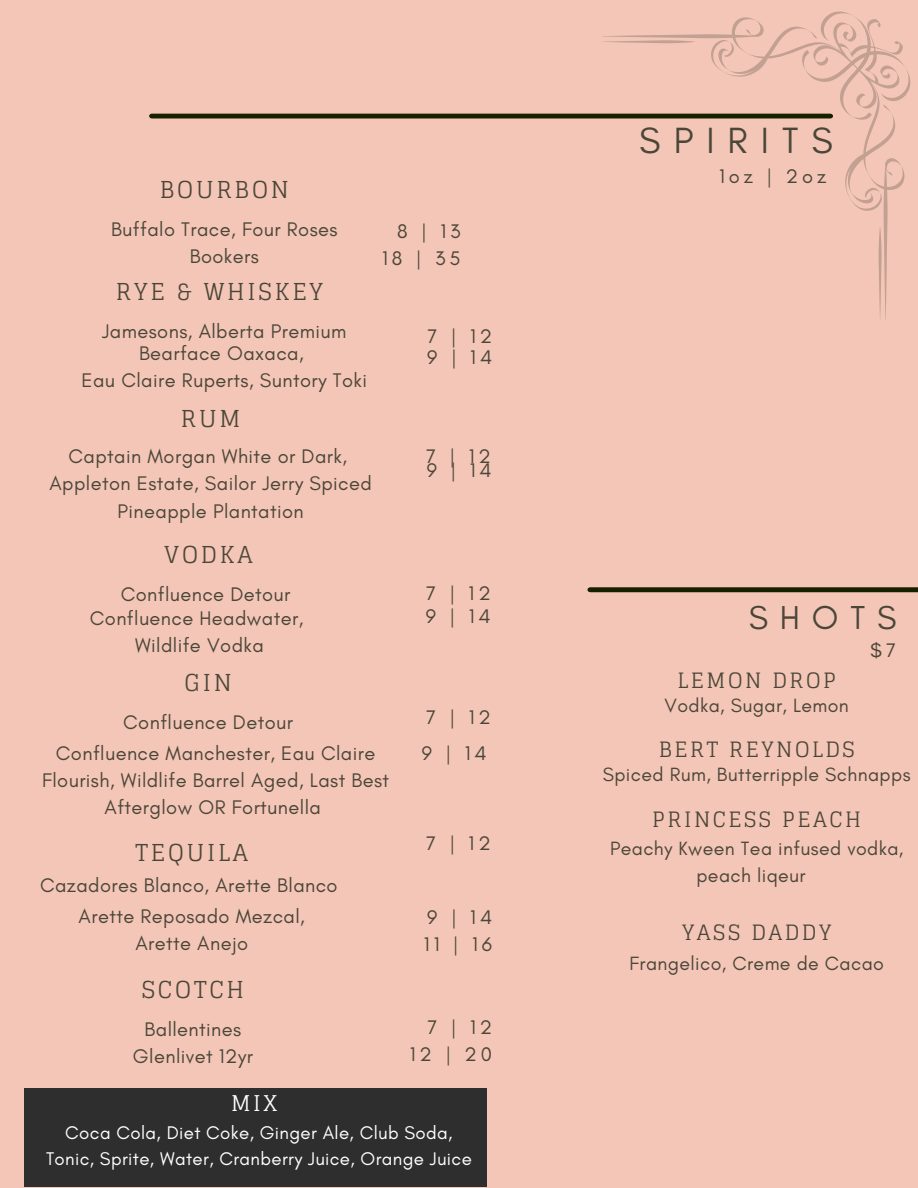
<style>
.page{position:relative;width:918px;height:1188px;background:#f4c6b8}
.page>*{position:absolute;margin:0;border:0;box-sizing:border-box;transform-origin:0 0}
.t1{font:37.2px "Glacial Indifference";letter-spacing:.35em;color:#4b4738}
.t2{font:33.75px "Glacial Indifference";letter-spacing:.35em;color:#4b4738}
.t3{font:23.4px "Glegoo";letter-spacing:.12em;color:#4b4738}
.t4{font:21.75px "Glegoo";color:#fff}
.t5{font:21.15px "Glegoo";letter-spacing:.12em;color:#4b4738}
.t6{font:20.1px/27px "Glacial Indifference";letter-spacing:.02em;color:#4b4738;text-align:center}
.t7{font:19.5px/26.5px "Glacial Indifference";letter-spacing:.02em;color:#4b4738;text-align:center}
.t8{font:18.75px/25.8px "Glacial Indifference";letter-spacing:.02em;color:#fff;text-align:center}
</style>
<div class="page">
<div style="left:152px;top:113px;width:678px;height:6px;background:#172100"></div>
<div style="left:24px;top:1088px;width:463px;height:99px;background:#2e2e2e"></div>
<svg style="left:602px;top:11px;width:308px;height:309px"></svg>
<svg style="left:602px;top:40px;width:93px;height:3px"></svg>
<svg style="left:879px;top:227px;width:3px;height:93px"></svg>
<div style="left:590px;top:587px;width:328px;height:5px;background:#172100"></div>
<p class="t3" style="left:160px;top:176px;width:131px">BOURBON</p>
<p class="t6" style="left:111px;top:216px;width:228px">Buffalo Trace, Four Roses<br>Bookers</p>
<p class="t6" style="left:382px;top:217px;width:80px;text-align:right">8|13<br>18 | 35</p>
<p class="t3" style="left:116px;top:278px;width:209px">RYE &amp; WHISKEY</p>
<p class="t6" style="left:102px;top:318px;width:246px">Jamesons, Alberta Premium</p>
<p class="t6" style="left:428px;top:322px;width:66px">7|12</p>
<p class="t6" style="left:82px;top:340px;width:287px">Bearface Oaxaca,<br>Eau Claire Ruperts, Suntory Toki</p>
<p class="t6" style="left:427px;top:344px;width:66px">9|14</p>
<p class="t3" style="left:181px;top:405px;width:61px">RUM</p>
<p class="t6" style="left:50px;top:442px;width:324px">Captain Morgan White or Dark,<br>Appleton Estate, Sailor Jerry Spiced</p>
<p class="t6" style="left:426px;top:442px;width:66px">7|12</p>
<p class="t6" style="left:118px;top:498px;width:188px">Pineapple Plantation</p>
<p class="t6" style="left:427px;top:457px;width:66px">9|14</p>
<p class="t3" style="left:164px;top:541px;width:90px">VODKA</p>
<p class="t6" style="left:121px;top:581px;width:171px">Confluence Detour</p>
<p class="t6" style="left:426px;top:579px;width:66px">7|12</p>
<p class="t6" style="left:90px;top:605px;width:215px">Confluence Headwater,<br>Wildlife Vodka</p>
<p class="t6" style="left:426px;top:602px;width:66px">9|14</p>
<p class="t3" style="left:184px;top:669px;width:49px">GIN</p>
<p class="t6" style="left:123px;top:709px;width:171px">Confluence Detour</p>
<p class="t6" style="left:426px;top:703px;width:66px">7|12</p>
<p class="t6" style="left:42px;top:740px;width:349px">Confluence Manchester, Eau Claire<br>Flourish, Wildlife Barrel Aged, Last Best<br>Afterglow OR Fortunella</p>
<p class="t6" style="left:422px;top:740px;width:66px">9|14</p>
<p class="t3" style="left:136px;top:839px;width:114px">TEQUILA</p>
<p class="t6" style="left:40px;top:872px;width:299px">Cazadores Blanco, Arette Blanco</p>
<p class="t6" style="left:426px;top:829px;width:66px">7|12</p>
<p class="t6" style="left:79px;top:903px;width:228px">Arette Reposado Mezcal,<br>Arette Anejo</p>
<p class="t6" style="left:424px;top:904px;width:70px;text-align:left">9|14<br>11 | 16</p>
<p class="t3" style="left:142px;top:976px;width:104px">SCOTCH</p>
<p class="t6" style="left:133px;top:1016px;width:121px">Ballentines<br>Glenlivet 12yr</p>
<p class="t6" style="left:410px;top:1013px;width:84px;text-align:right">7|12<br>12 | 20</p>
<p class="t4" style="left:231px;top:1091px;width:48px">MIX</p>
<p class="t8" style="left:46px;top:1120px;width:427px">Coca Cola, Diet Coke, Ginger Ale, Club Soda,<br>Tonic, Sprite, Water, Cranberry Juice, Orange Juice</p>
<h1 class="t1" style="left:639px;top:118px;width:195px">SPIRITS</h1>
<p class="t6" style="left:719px;top:163px;width:109px">1oz | 2oz</p>
<h2 class="t2" style="left:749px;top:596px;width:149px">SHOTS</h2>
<p class="t6" style="left:870px;top:637px;width:27px">$7</p>
<p class="t5" style="left:678px;top:668px;width:160px">LEMON DROP</p>
<p class="t7" style="left:665px;top:692px;width:186px">Vodka, Sugar, Lemon</p>
<p class="t5" style="left:659px;top:737px;width:198px">BERT REYNOLDS</p>
<p class="t7" style="left:603px;top:761px;width:309px">Spiced Rum, Butterripple Schnapps</p>
<p class="t5" style="left:652px;top:807px;width:210px">PRINCESS PEACH</p>
<p class="t7" style="left:610px;top:835px;width:295px">Peachy Kween Tea infused vodka, peach liqeur</p>
<p class="t5" style="left:682px;top:920px;width:151px">YASS DADDY</p>
<p class="t7" style="left:629px;top:950px;width:256px">Frangelico, Creme de Cacao</p>
</div>
